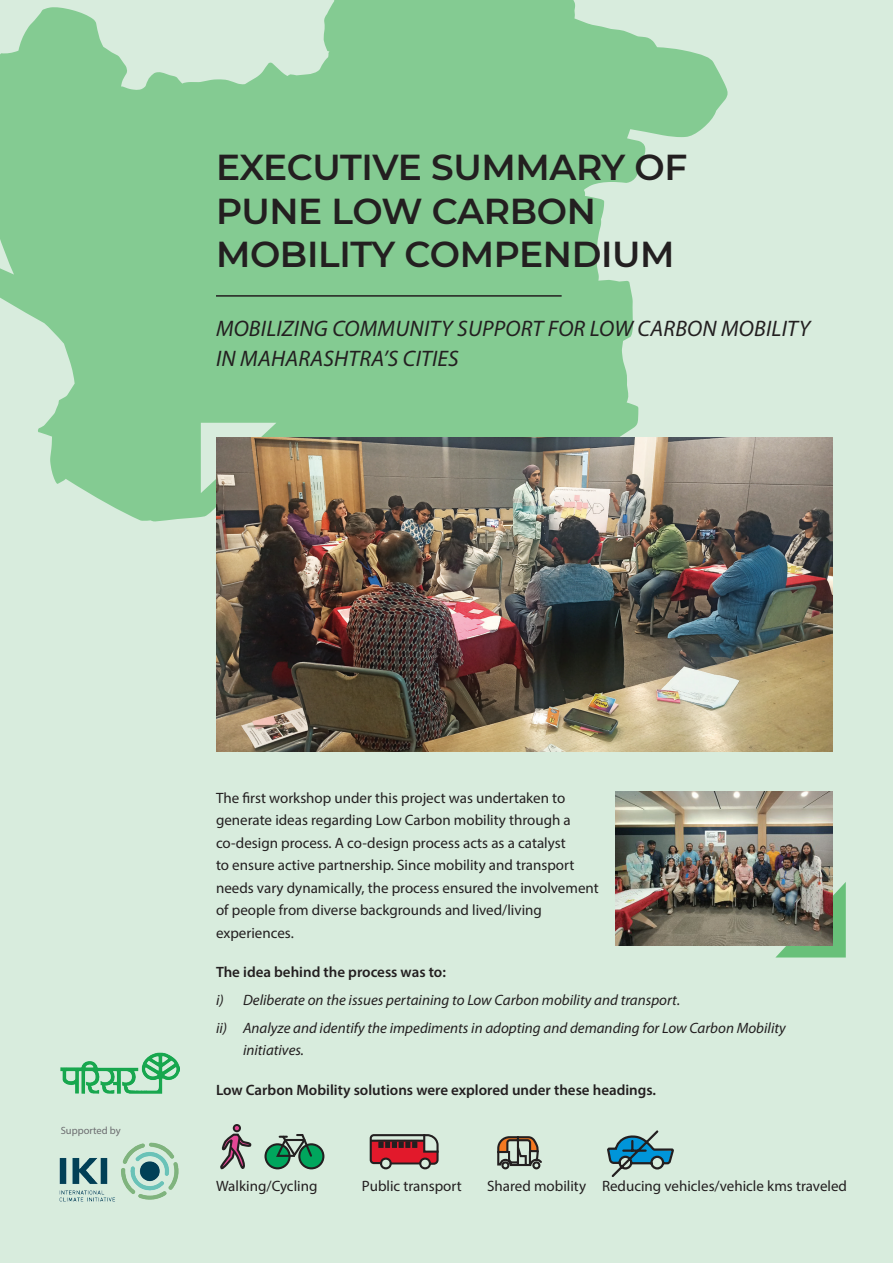
<style>
.page{position:relative;width:893px;height:1263px;background:#d8ecdd}
.page>*{position:absolute;margin:0;border:0;box-sizing:border-box;transform-origin:0 0}
.t1{font:600 36px/43.5px "Montserrat";letter-spacing:-.01em;color:#231f20}
.t2{font:italic 22.5px/30px "Myriad Pro";letter-spacing:.01em;color:#231f20}
.t3{font:15px/22.5px "Myriad Pro";color:#231f20}
.t4{font:italic 15px/22.5px "Myriad Pro";color:#231f20}
.t5{font:600 15px "Myriad Pro";color:#231f20}
.t6{font:10.5px "Myriad Pro";color:#6c6d70}
</style>
<div class="page">
<svg style="left:0;top:0;width:728px;height:522px;fill:#84cb92"></svg>
<svg style="left:775px;top:882px;width:71px;height:75px;background:#74bd80"></svg>
<svg style="left:201px;top:423px;width:75px;height:70px"></svg>
<hr style="left:216px;top:295px;width:346px;height:2px;background:#231f20">
<svg style="left:220px;top:1124px;width:32px;height:46px"></svg>
<svg style="left:369px;top:1134px;width:70px;height:36px"></svg>
<div style="left:384px;top:1141px;width:7px;height:8px;background:#231f20"></div>
<div style="left:384px;top:1140px;width:8px;height:9px;border:2px solid #e2192b"></div>
<div style="left:378px;top:1141px;width:6px;height:8px;background:#231f20"></div>
<div style="left:377px;top:1140px;width:8px;height:9px;border:2px solid #e2192b"></div>
<div style="left:391px;top:1141px;width:7px;height:8px;background:#231f20"></div>
<div style="left:390px;top:1140px;width:9px;height:9px;border:2px solid #e2192b"></div>
<div style="left:398px;top:1141px;width:7px;height:8px;background:#231f20"></div>
<div style="left:397px;top:1140px;width:8px;height:9px;border:2px solid #e2192b"></div>
<div style="left:405px;top:1141px;width:6px;height:8px;background:#231f20"></div>
<div style="left:404px;top:1140px;width:8px;height:9px;border:2px solid #e2192b"></div>
<div style="left:411px;top:1141px;width:7px;height:8px;background:#231f20"></div>
<div style="left:411px;top:1140px;width:8px;height:9px;border:2px solid #e2192b"></div>
<hr style="left:372px;top:1140px;width:52px;height:2px;background:#231f20">
<svg style="left:497px;top:1136px;width:45px;height:34px"></svg>
<svg style="left:607px;top:1130px;width:67px;height:47px"></svg>
<div style="left:299px;top:1144px;width:24px;height:24px;background:#00a65d;border-radius:50%"></div>
<div style="left:298px;top:1143px;width:26px;height:26px;border:2px solid #231f20;border-radius:50%"></div>
<div style="left:266px;top:1144px;width:24px;height:24px;background:#00a65d;border-radius:50%"></div>
<div style="left:264px;top:1143px;width:27px;height:26px;border:2px solid #231f20;border-radius:50%"></div>
<svg style="left:274px;top:1134px;width:40px;height:25px"></svg>
<img style="left:59px;top:1142px;width:120px;height:60px">
<img style="left:60px;top:1052px;width:119px;height:41px">
<img style="left:216px;top:437px;width:616px;height:314px">
<img style="left:616px;top:791px;width:216px;height:154px">
<p class="t1" style="left:216px;top:144px;width:473px">EXECUTIVE SUMMARY OF<br>PUNE LOW CARBON<br>MOBILITY COMPENDIUM</p>
<p class="t2" style="left:216px;top:313px;width:596px">MOBILIZING COMMUNITY SUPPORT FOR LOW CARBON MOBILITY<br>IN MAHARASHTRA’S CITIES</p>
<p class="t6" style="left:61px;top:1123px;width:62px">Supported by</p>
<p class="t3" style="left:216px;top:786px;width:384px">The first workshop under this project was undertaken to generate ideas regarding Low Carbon mobility through a co-design process. A co-design process acts as a catalyst<br>to ensure active partnership. Since mobility and transport needs vary dynamically, the process ensured the involvement of people from diverse backgrounds and lived/living experiences.</p>
<p class="t5" style="left:216px;top:962px;width:231px">The idea behind the process was to:</p>
<p class="t4" style="left:216px;top:988px;width:466px">i) Deliberate on the issues pertaining to Low Carbon mobility and transport.</p>
<p class="t4" style="left:243px;top:1016px;width:544px;text-indent:-27px">ii) Analyze and identify the impediments in adopting and demanding for Low Carbon Mobility initiatives.</p>
<p class="t5" style="left:216px;top:1080px;width:442px">Low Carbon Mobility solutions were explored under these headings.</p>
<p class="t3" style="left:216px;top:1174px;width:103px">Walking/Cycling</p>
<p class="t3" style="left:362px;top:1174px;width:101px">Public transport</p>
<p class="t3" style="left:487px;top:1174px;width:361px">Shared mobility Reducing vehicles/vehicle kms traveled</p>
</div>
